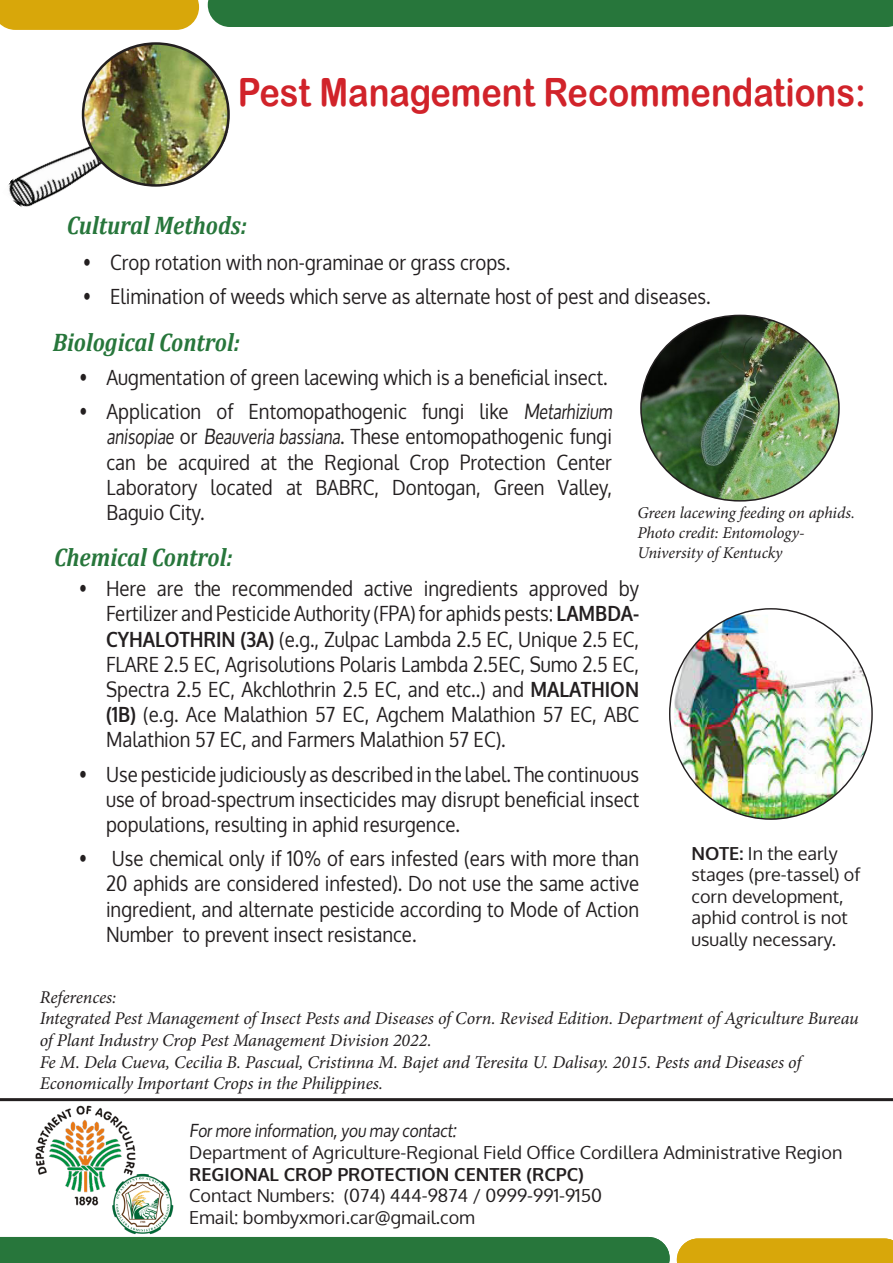
<style>
.page{position:relative;width:893px;height:1263px;background:#fff}
.page>*{position:absolute;margin:0;border:0;box-sizing:border-box;transform-origin:0 0}
.t1{font:39px "Arial Rounded MT Bold";color:#d1232a;scale:.89 1}
.t2{font:italic 700 25.5px "Cambria";color:#27763b;scale:.89 1}
.t3{font:21px/25.2px "Oxygen";color:#231f20;text-align:justify;scale:.89 1}
.t4{font:italic 18px/21.6px "Minion Pro";letter-spacing:-.01em;color:#231f20}
.t5{font:18px/21.6px "Oxygen";color:#231f20}
.t6{font:700 18px "Oxygen";color:#231f20}
.t7{font:italic 18px "Oxygen";color:#231f20}
.t8{font:italic 16.5px/19.8px "Minion Pro";letter-spacing:-.01em;color:#231f20}
.s1{font-style:italic}
.s2{font-weight:700}
</style>
<div class="page">
<hr style="left:0;top:1098px;width:893px;height:3px;background:#231f20">
<img style="left:27px;top:1105px;width:151px;height:132px">
<img style="left:8px;top:42px;width:222px;height:165px">
<img style="left:83px;top:44px;width:146px;height:141px">
<div style="left:82px;top:42px;width:148px;height:145px;border:3px solid #231f20;border-radius:50%"></div>
<div style="left:0;top:1237px;width:670px;height:26px;background:#27763b"></div>
<div style="left:208px;top:0;width:685px;height:27px;background:#27763b"></div>
<div style="left:0;top:0;width:199px;height:30px;background:#d8a70a"></div>
<div style="left:677px;top:1238px;width:216px;height:25px;background:#d8a70a"></div>
<img style="left:641px;top:315px;width:198px;height:184px">
<img style="left:674px;top:615px;width:198px;height:204px">
<p class="t1" style="left:238px;top:70px;width:707px">Pest Management Recommendations:</p>
<p class="t2" style="left:67px;top:208px;width:204px">Cultural Methods:</p>
<p class="t3" style="left:83px;top:250px;width:481px">• Crop rotation with non-graminae or grass crops.</p>
<p class="t3" style="left:83px;top:284px;width:706px">• Elimination of weeds which serve as alternate host of pest and diseases.</p>
<p class="t2" style="left:53px;top:324px;width:212px">Biological Control:</p>
<p class="t3" style="left:80px;top:365px;width:595px">• Augmentation of green lacewing which is a beneficial insect.</p>
<p class="t3" style="left:106px;top:399px;width:569px;text-indent:-27px">• Application of Entomopathogenic fungi like <span class="s1">Metarhizium anisopiae</span> or <span class="s1">Beauveria bassiana</span>. These entomopathogenic fungi can be acquired at the Regional Crop Protection Center Laboratory located at BABRC, Dontogan, Green Valley, Baguio City.</p>
<p class="t8" style="left:637px;top:503px;width:219px">Green lacewing feeding on aphids.</p>
<p class="t8" style="left:637px;top:523px;width:169px">Photo credit: Entomology-<br>University of Kentucky</p>
<p class="t2" style="left:54px;top:539px;width:202px">Chemical Control:</p>
<p class="t3" style="left:106px;top:576px;width:601px;text-indent:-27px">• Here are the recommended active ingredients approved by Fertilizer and Pesticide Authority (FPA) for aphids pests: <span class="s2">LAMBDA-CYHALOTHRIN (3A)</span> (e.g., Zulpac Lambda 2.5 EC, Unique 2.5 EC, FLARE 2.5 EC, Agrisolutions Polaris Lambda 2.5EC, Sumo 2.5 EC, Spectra 2.5 EC, Akchlothrin 2.5 EC, and etc..) and <span class="s2">MALATHION (1B)</span> (e.g. Ace Malathion 57 EC, Agchem Malathion 57 EC, ABC Malathion 57 EC, and Farmers Malathion 57 EC).</p>
<p class="t3" style="left:106px;top:761px;width:600px;text-indent:-27px">• Use pesticide judiciously as described in the label. The continuous use of broad-spectrum insecticides may disrupt beneficial insect populations, resulting in aphid resurgence.</p>
<p class="t3" style="left:106px;top:846px;width:601px;text-indent:-27px">• Use chemical only if 10% of ears infested (ears with more than 20 aphids are considered infested). Do not use the same active ingredient, and alternate pesticide according to Mode of Action Number to prevent insect resistance.</p>
<p class="t5" style="left:692px;top:842px;width:170px"><span class="s2">NOTE:</span> In the early stages (pre-tassel) of corn development, aphid control is not usually necessary.</p>
<p class="t4" style="left:40px;top:986px;width:78px">References:</p>
<p class="t4" style="left:40px;top:1008px;width:821px">Integrated Pest Management of Insect Pests and Diseases of Corn. Revised Edition. Department of Agriculture Bureau of Plant Industry Crop Pest Management Division 2022.</p>
<p class="t4" style="left:40px;top:1051px;width:763px">Fe M. Dela Cueva, Cecilia B. Pascual, Cristinna M. Bajet and Teresita U. Dalisay. 2015. Pests and Diseases of<br>Economically Important Crops in the Philippines.</p>
<p class="t7" style="left:189px;top:1115px;width:269px">For more information, you may contact:</p>
<p class="t5" style="left:189px;top:1142px;width:655px">Department of Agriculture-Regional Field Office Cordillera Administrative Region</p>
<p class="t6" style="left:189px;top:1163px;width:396px">REGIONAL CROP PROTECTION CENTER (RCPC)</p>
<p class="t5" style="left:189px;top:1185px;width:414px">Contact Numbers: (074) 444-9874 / 0999-991-9150</p>
<p class="t5" style="left:189px;top:1206px;width:287px">Email: bombyxmori.car@gmail.com</p>
</div>
